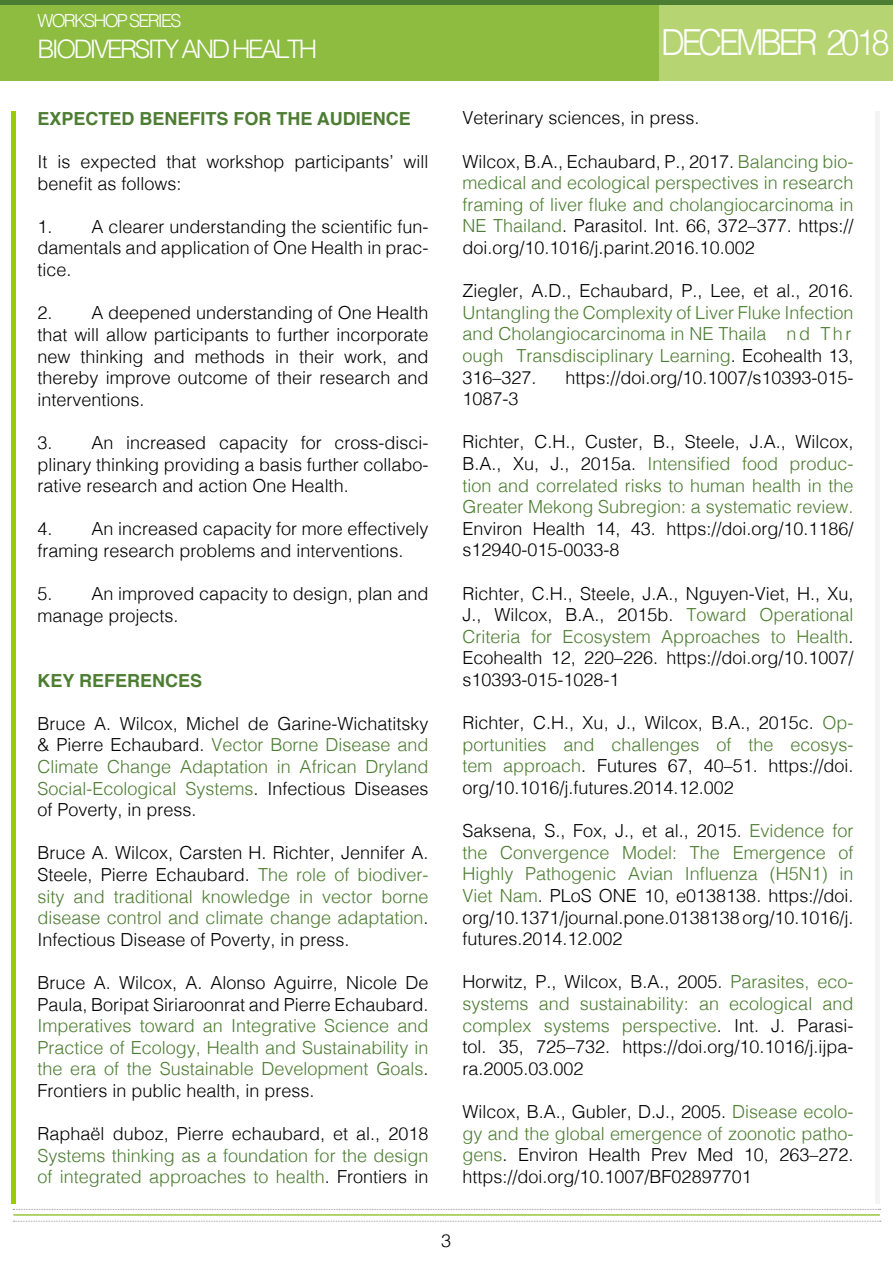
<style>
.page{position:relative;width:893px;height:1263px;background:#fff}
.page>*{position:absolute;margin:0;border:0;box-sizing:border-box;transform-origin:0 0}
.t1{font:300 36px "Helvetica";letter-spacing:-.1em;color:#fff;scale:.92 1}
.t2{font:300 25.5px "Helvetica";letter-spacing:-.1em;color:#fff}
.t3{font:300 18px/21.6px "Helvetica";color:#000;text-align:justify}
.t4{font:300 18px/21.6px "Helvetica";color:#4d7d32;text-align:justify}
.t5{font:700 18px "Helvetica";color:#4d7d32}
.t6{font:300 18px "Helvetica";letter-spacing:-.1em;color:#fff}
.t7{font:300 18px "Helvetica";color:#000}
.s1{color:#4d7d32}
.s2{color:#000}
</style>
<div class="page">
<div style="left:11px;top:111px;width:5px;height:1093px;background:#99cd00"></div>
<div style="left:875px;top:111px;width:5px;height:1093px;background:#f4f4f4"></div>
<svg style="left:13px;top:1209px;width:867px;height:1px"></svg>
<hr style="left:13px;top:1214px;width:867px;height:2px;background:#9ac53a">
<svg style="left:13px;top:1221px;width:868px;height:1px"></svg>
<div style="left:658px;top:0;width:235px;height:81px;background:#b6d472"></div>
<div style="left:0;top:0;width:658px;height:81px;background:#8dbc41"></div>
<div style="left:0;top:0;width:893px;height:5px;background:#4d7d32"></div>
<p class="t6" style="left:38px;top:5px;width:145px">WORKSHOP SERIES</p>
<p class="t2" style="left:38px;top:27px;width:281px">BIODIVERSITY AND HEALTH</p>
<p class="t1" style="left:661px;top:12px;width:250px">DECEMBER 2018</p>
<p class="t5" style="left:38px;top:104px;width:375px">EXPECTED BENEFITS FOR THE AUDIENCE</p>
<p class="t3" style="left:38px;top:150px;width:392px">It is expected that workshop participants’ will benefit as follows:</p>
<p class="t3" style="left:38px;top:214px;width:392px">1. A clearer understanding the scientific fun&shy;damentals and application of One Health in prac&shy;tice.</p>
<p class="t3" style="left:38px;top:301px;width:392px">2. A deepened understanding of One Health that will allow participants to further incorporate new thinking and methods in their work, and thereby improve outcome of their research and interventions.</p>
<p class="t3" style="left:38px;top:430px;width:392px">3. An increased capacity for cross-disci&shy;plinary thinking providing a basis further collabo&shy;rative research and action One Health.</p>
<p class="t3" style="left:38px;top:517px;width:392px">4. An increased capacity for more effectively framing research problems and interventions.</p>
<p class="t3" style="left:38px;top:582px;width:392px">5. An improved capacity to design, plan and manage projects.</p>
<p class="t5" style="left:38px;top:666px;width:166px">KEY REFERENCES</p>
<p class="t3" style="left:38px;top:711px;width:392px">Bruce A. Wilcox, Michel de Garine-Wichatitsky &amp; Pierre Echaubard. <span class="s1">Vector Borne Disease and Climate Change Adaptation in African Dryland Social-Ecological Systems</span>. Infectious Diseases of Poverty, in press.</p>
<p class="t3" style="left:38px;top:841px;width:392px">Bruce A. Wilcox, Carsten H. Richter, Jennifer A.<br>Steele, Pierre Echaubard. <span class="s1">The role of biodiver&shy;sity and traditional knowledge in vector borne disease control and climate change adaptation</span>.<br>Infectious Disease of Poverty, in press.</p>
<p class="t4" style="left:38px;top:970px;width:392px"><span class="s2">Bruce A. Wilcox, A. Alonso Aguirre, Nicole De Paula, Boripat Siriaroonrat and Pierre Echaubard.<br></span>Imperatives toward an Integrative Science and Practice of Ecology, Health and Sustainability in the era of the Sustainable Development Goals<span class="s2">.<br>Frontiers in public health, in press.</span></p>
<p class="t4" style="left:38px;top:1122px;width:392px"><span class="s2">Raphaël duboz, Pierre echaubard, et al., 2018<br></span>Systems thinking as a foundation for the design of integrated approaches to health<span class="s2">. Frontiers in</span></p>
<p class="t3" style="left:462px;top:106px;width:239px">Veterinary sciences, in press.</p>
<p class="t4" style="left:462px;top:149px;width:392px"><span class="s2">Wilcox, B.A., Echaubard, P., 2017.</span> Balancing bio&shy;medical and ecological perspectives in research framing of liver fluke and cholangiocarcinoma in NE Thailand<span class="s2">. Parasitol. Int. 66, 372–377. https:// doi.org/10.1016/j.parint.2016.10.002</span></p>
<p class="t4" style="left:462px;top:279px;width:392px"><span class="s2">Ziegler, A.D., Echaubard, P., Lee, et al., 2016.<br></span>Untangling the Complexity of Liver Fluke Infection and Cholangiocarcinoma in NE Thaila n d T h r ough Transdisciplinary Learning<span class="s2">. Ecohealth 13, 316–327.</span></p>
<p class="t3" style="left:565px;top:365px;width:290px">https://doi.org/10.1007/s10393-015-</p>
<p class="t3" style="left:462px;top:387px;width:58px">1087-3</p>
<p class="t3" style="left:462px;top:430px;width:392px">Richter, C.H., Custer, B., Steele, J.A., Wilcox, B.A., Xu, J., 2015a. <span class="s1">Intensified food produc&shy;tion and correlated risks to human health in the Greater Mekong Subregion: a systematic review.<br></span>Environ Health 14, 43. https://doi.org/10.1186/ s12940-015-0033-8</p>
<p class="t3" style="left:462px;top:581px;width:392px">Richter, C.H., Steele, J.A., Nguyen-Viet, H., Xu, J., Wilcox, B.A., 2015b. <span class="s1">Toward Operational Criteria for Ecosystem Approaches to Health</span>.<br>Ecohealth 12, 220–226. https://doi.org/10.1007/ s10393-015-1028-1</p>
<p class="t3" style="left:462px;top:711px;width:392px">Richter, C.H., Xu, J., Wilcox, B.A., 2015c. <span class="s1">Op&shy;portunities and challenges of the ecosys&shy;tem approach</span>. Futures 67, 40–51. https://doi. org/10.1016/j.futures.2014.12.002</p>
<p class="t3" style="left:462px;top:819px;width:392px">Saksena, S., Fox, J., et al., 2015. <span class="s1">Evidence for the Convergence Model: The Emergence of Highly Pathogenic Avian Influenza (H5N1) in Viet Nam</span>. PLoS ONE 10, e0138138. https://doi. org/10.1371/journal.pone.0138138 org/10.1016/j. futures.2014.12.002</p>
<p class="t3" style="left:462px;top:970px;width:392px">Horwitz, P., Wilcox, B.A., 2005. <span class="s1">Parasites, eco&shy;systems and sustainability: an ecological and complex systems perspective</span>. Int. J. Parasi&shy;tol. 35, 725–732. https://doi.org/10.1016/j.ijpa&shy;ra.2005.03.002</p>
<p class="t3" style="left:462px;top:1099px;width:392px">Wilcox, B.A., Gubler, D.J., 2005. <span class="s1">Disease ecolo&shy;gy and the global emergence of zoonotic patho&shy;gens</span>. Environ Health Prev Med 10, 263–272. https://doi.org/10.1007/BF02897701</p>
<p class="t7" style="left:441px;top:1225px;width:12px">3</p>
</div>
